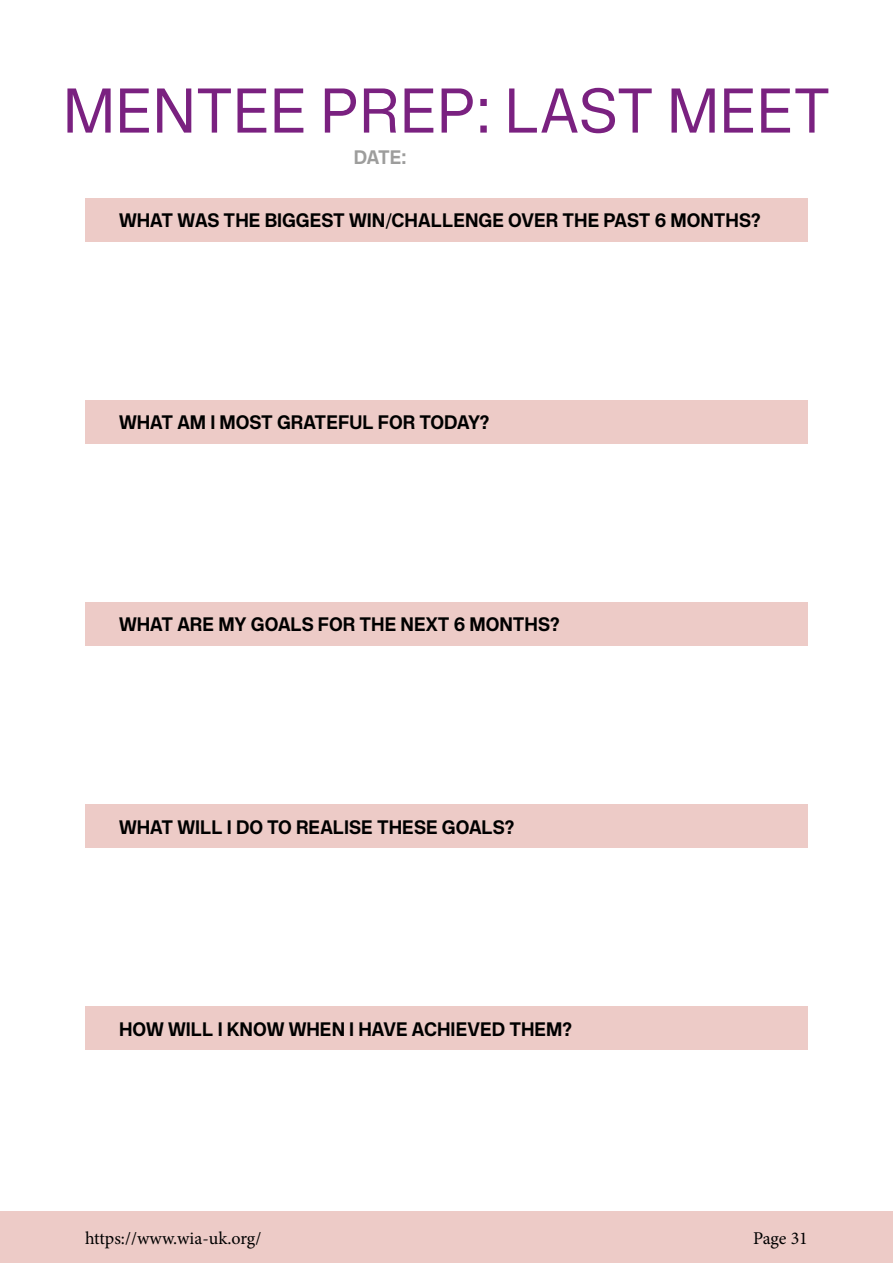
<style>
.page{position:relative;width:893px;height:1263px;background:#fff}
.page>*{position:absolute;margin:0;border:0;box-sizing:border-box;transform-origin:0 0}
.t1{font:300 63px "New Rail Alphabet";color:#7a2180}
.t2{font:700 19.5px "New Rail Alphabet";color:#000}
.t3{font:700 19.5px "New Rail Alphabet";color:#9d9d9c}
.t4{font:18px "Minion Pro";letter-spacing:-.005em;color:#000}
</style>
<div class="page">
<div style="left:85px;top:198px;width:723px;height:44px;background:#edcbc7"></div>
<div style="left:85px;top:400px;width:723px;height:44px;background:#edcbc7"></div>
<div style="left:85px;top:602px;width:723px;height:44px;background:#edcbc7"></div>
<div style="left:85px;top:804px;width:723px;height:44px;background:#edcbc7"></div>
<div style="left:85px;top:1006px;width:723px;height:44px;background:#edcbc7"></div>
<div style="left:0;top:1212px;width:893px;height:51px;background:#edcbc7"></div>
<h1 class="t1" style="left:63px;top:69px;width:769px">MENTEE PREP: LAST MEET</h1>
<p class="t3" style="left:354px;top:144px;width:54px">DATE:</p>
<p class="t2" style="left:119px;top:207px;width:643px">WHAT WAS THE BIGGEST WIN/CHALLENGE OVER THE PAST 6 MONTHS?</p>
<p class="t2" style="left:119px;top:409px;width:372px">WHAT AM I MOST GRATEFUL FOR TODAY?</p>
<p class="t2" style="left:119px;top:611px;width:442px">WHAT ARE MY GOALS FOR THE NEXT 6 MONTHS?</p>
<p class="t2" style="left:119px;top:814px;width:397px">WHAT WILL I DO TO REALISE THESE GOALS?</p>
<p class="t2" style="left:119px;top:1016px;width:454px">HOW WILL I KNOW WHEN I HAVE ACHIEVED THEM?</p>
<p class="t4" style="left:85px;top:1226px;width:178px">https://www.wia-uk.org/</p>
<p class="t4" style="left:753px;top:1226px;width:56px">Page 31</p>
</div>
